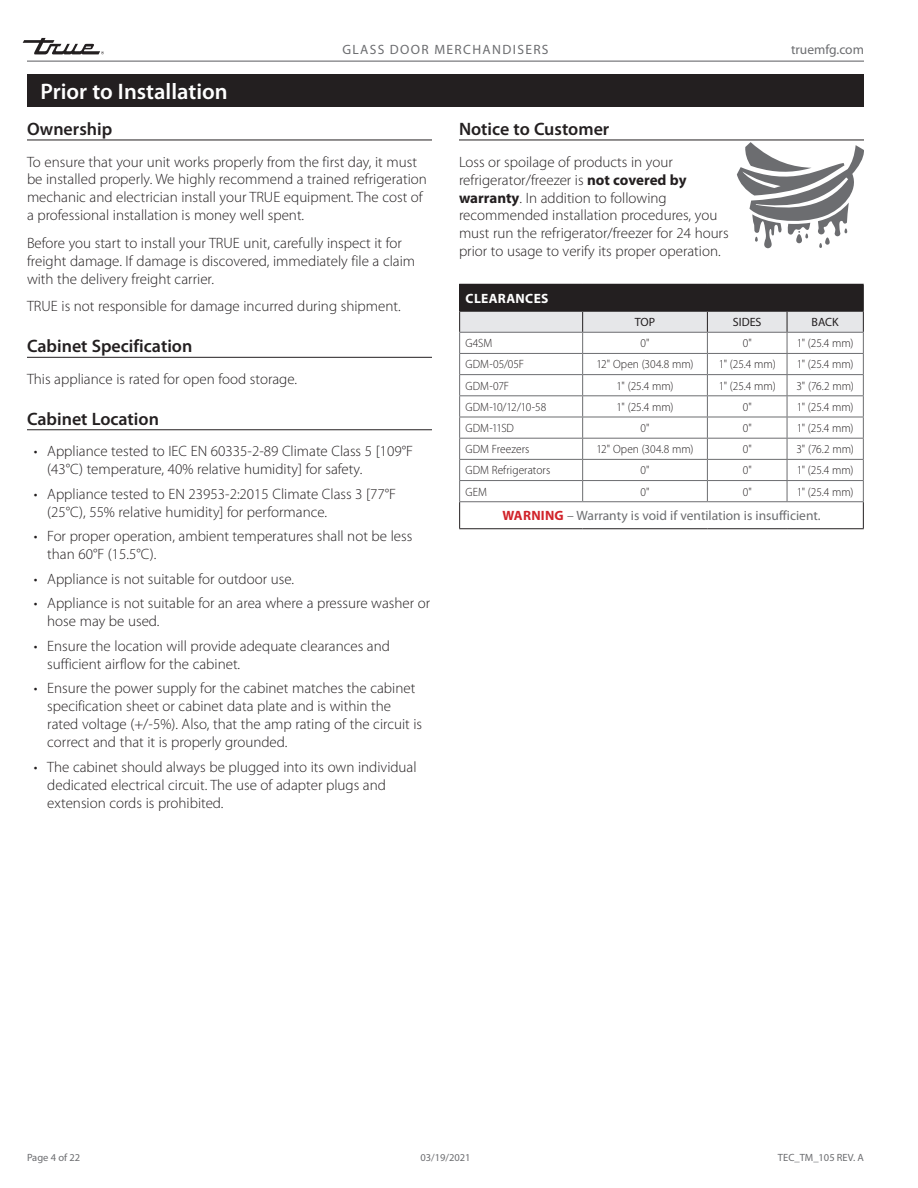
<style>
.page{position:relative;width:918px;height:1188px;background:#fff}
.page>*{position:absolute;margin:0;border:0;box-sizing:border-box;transform-origin:0 0}
.Section_Title_Black{font:600 22.5px "Myriad Pro";color:#fff}
.Subhead_underscore_H{font:600 18px "Myriad Pro";color:#231f20}
.Body_Text_light_Norm{font:300 15px/18px "Myriad Pro";color:#231f20}
.Note_no_indent{font:13.5px "Myriad Pro";color:#6c6d70}
.Note_no_indent-2{font:13.5px "Myriad Pro";letter-spacing:.1em;color:#6c6d70}
.Body_Text_light_Norm-2{font:700 13.5px "Myriad Pro";letter-spacing:.025em;color:#fff}
.Caption_FIG_Regular{font:300 12px "Myriad Pro";letter-spacing:.005em;color:#231f20;scale:.95 1}
.Caption_FIG_Regular-2{font:300 12px "Myriad Pro";letter-spacing:-.025em;color:#231f20;scale:.95 1}
.t1{font:12px "Myriad Pro";color:#231f20}
.t2{font:10.5px "Myriad Pro";color:#6c6d70}
.s1{font-weight:700}
.s2{font-weight:700;color:#d1232a}
</style>
<div class="page">
<hr style="left:27px;top:61px;width:837px;height:1px;background:#6c6d70">
<svg style="left:23px;top:38px;width:81px;height:16px"></svg>
<div style="left:27px;top:74px;width:837px;height:33px;background:#231f20"></div>
<hr style="left:27px;top:140px;width:405px;height:1px;background:#231f20">
<hr style="left:27px;top:357px;width:405px;height:1px;background:#231f20">
<hr style="left:27px;top:429px;width:405px;height:1px;background:#231f20">
<hr style="left:459px;top:284px;width:124px;height:1px;background:#231f20">
<hr style="left:583px;top:284px;width:124px;height:1px;background:#231f20">
<hr style="left:707px;top:284px;width:80px;height:1px;background:#231f20">
<hr style="left:787px;top:284px;width:77px;height:1px;background:#231f20">
<hr style="left:459px;top:528px;width:124px;height:1px;background:#231f20">
<hr style="left:583px;top:528px;width:124px;height:1px;background:#231f20">
<hr style="left:707px;top:528px;width:80px;height:1px;background:#231f20">
<hr style="left:787px;top:528px;width:77px;height:1px;background:#231f20">
<svg style="left:459px;top:285px;width:405px;height:243px"></svg>
<hr style="left:459px;top:501px;width:124px;height:1px;background:#6c6d70">
<hr style="left:583px;top:501px;width:124px;height:1px;background:#6c6d70">
<hr style="left:707px;top:501px;width:80px;height:1px;background:#6c6d70">
<hr style="left:787px;top:501px;width:77px;height:1px;background:#6c6d70">
<hr style="left:459px;top:140px;width:405px;height:1px;background:#231f20">
<svg style="left:737px;top:142px;width:127px;height:106px"></svg>
<p class="Note_no_indent-2" style="left:342px;top:42px;width:208px">GLASS DOOR MERCHANDISERS</p>
<p class="Note_no_indent" style="left:791px;top:42px;width:74px">truemfg.com</p>
<p class="Section_Title_Black" style="left:40px;top:79px;width:189px">Prior to Installation</p>
<p class="Subhead_underscore_H" style="left:27px;top:119px;width:87px">Ownership</p>
<p class="Body_Text_light_Norm" style="left:27px;top:153px;width:401px">To ensure that your unit works properly from the first day, it must be installed properly. We highly recommend a trained refrigeration mechanic and electrician install your TRUE equipment. The cost of a professional installation is money well spent.</p>
<p class="Body_Text_light_Norm" style="left:27px;top:234px;width:390px">Before you start to install your TRUE unit, carefully inspect it for freight damage. If damage is discovered, immediately file a claim with the delivery freight carrier.</p>
<p class="Body_Text_light_Norm" style="left:27px;top:298px;width:375px">TRUE is not responsible for damage incurred during shipment.</p>
<p class="Subhead_underscore_H" style="left:27px;top:336px;width:167px">Cabinet Specification</p>
<p class="Body_Text_light_Norm" style="left:27px;top:370px;width:272px">This appliance is rated for open food storage.</p>
<p class="Subhead_underscore_H" style="left:27px;top:409px;width:134px">Cabinet Location</p>
<p class="Body_Text_light_Norm" style="left:47px;top:443px;width:367px;text-indent:-14px">• Appliance tested to IEC EN 60335-2-89 Climate Class 5 [109°F (43°C) temperature, 40% relative humidity] for safety.</p>
<p class="Body_Text_light_Norm" style="left:47px;top:485px;width:350px;text-indent:-14px">• Appliance tested to EN 23953-2:2015 Climate Class 3 [77°F (25°C), 55% relative humidity] for performance.</p>
<p class="Body_Text_light_Norm" style="left:47px;top:528px;width:367px;text-indent:-14px">• For proper operation, ambient temperatures shall not be less than 60°F (15.5°C).</p>
<p class="Body_Text_light_Norm" style="left:34px;top:570px;width:262px">• Appliance is not suitable for outdoor use.</p>
<p class="Body_Text_light_Norm" style="left:47px;top:594px;width:384px;text-indent:-14px">• Appliance is not suitable for an area where a pressure washer or hose may be used.</p>
<p class="Body_Text_light_Norm" style="left:47px;top:637px;width:344px;text-indent:-14px">• Ensure the location will provide adequate clearances and sufficient airflow for the cabinet.</p>
<p class="Body_Text_light_Norm" style="left:47px;top:679px;width:376px;text-indent:-14px">• Ensure the power supply for the cabinet matches the cabinet specification sheet or cabinet data plate and is within the rated voltage (+/-5%). Also, that the amp rating of the circuit is correct and that it is properly grounded.</p>
<p class="Body_Text_light_Norm" style="left:47px;top:758px;width:371px;text-indent:-14px">• The cabinet should always be plugged into its own individual dedicated electrical circuit. The use of adapter plugs and extension cords is prohibited.</p>
<p class="Subhead_underscore_H" style="left:459px;top:119px;width:152px">Notice to Customer</p>
<p class="Body_Text_light_Norm" style="left:459px;top:153px;width:271px">Loss or spoilage of products in your refrigerator/freezer is <span class="s1">not covered by warranty</span>. In addition to following recommended installation procedures, you must run the refrigerator/freezer for 24 hours prior to usage to verify its proper operation.</p>
<p class="Body_Text_light_Norm-2" style="left:466px;top:291px;width:84px">CLEARANCES</p>
<p class="t1" style="left:635px;top:315px;width:22px">TOP</p>
<p class="t1" style="left:733px;top:315px;width:30px">SIDES</p>
<p class="t1" style="left:812px;top:315px;width:29px">BACK</p>
<p class="Caption_FIG_Regular" style="left:466px;top:337px;width:30px">G4SM</p>
<p class="Caption_FIG_Regular" style="left:640px;top:337px;width:11px">0"</p>
<p class="Caption_FIG_Regular" style="left:743px;top:337px;width:11px">0"</p>
<p class="Caption_FIG_Regular" style="left:797px;top:337px;width:61px">1" (25.4 mm)</p>
<p class="Caption_FIG_Regular" style="left:466px;top:358px;width:63px">GDM-05/05F</p>
<p class="Caption_FIG_Regular" style="left:596px;top:358px;width:104px">12" Open (304.8 mm)</p>
<p class="Caption_FIG_Regular" style="left:719px;top:358px;width:61px">1" (25.4 mm)</p>
<p class="Caption_FIG_Regular" style="left:797px;top:358px;width:61px">1" (25.4 mm)</p>
<p class="Caption_FIG_Regular" style="left:466px;top:379px;width:47px">GDM-07F</p>
<p class="Caption_FIG_Regular" style="left:617px;top:379px;width:61px">1" (25.4 mm)</p>
<p class="Caption_FIG_Regular" style="left:719px;top:379px;width:61px">1" (25.4 mm)</p>
<p class="Caption_FIG_Regular" style="left:796px;top:379px;width:62px">3" (76.2 mm)</p>
<p class="Caption_FIG_Regular-2" style="left:466px;top:400px;width:86px">GDM-10/12/10-58</p>
<p class="Caption_FIG_Regular" style="left:617px;top:400px;width:61px">1" (25.4 mm)</p>
<p class="Caption_FIG_Regular" style="left:743px;top:400px;width:11px">0"</p>
<p class="Caption_FIG_Regular" style="left:797px;top:400px;width:61px">1" (25.4 mm)</p>
<p class="Caption_FIG_Regular" style="left:466px;top:421px;width:52px">GDM-11SD</p>
<p class="Caption_FIG_Regular" style="left:640px;top:421px;width:11px">0"</p>
<p class="Caption_FIG_Regular" style="left:743px;top:421px;width:11px">0"</p>
<p class="Caption_FIG_Regular" style="left:797px;top:421px;width:61px">1" (25.4 mm)</p>
<p class="Caption_FIG_Regular" style="left:466px;top:443px;width:69px">GDM Freezers</p>
<p class="Caption_FIG_Regular" style="left:596px;top:443px;width:104px">12" Open (304.8 mm)</p>
<p class="Caption_FIG_Regular" style="left:743px;top:443px;width:11px">0"</p>
<p class="Caption_FIG_Regular" style="left:796px;top:443px;width:62px">3" (76.2 mm)</p>
<p class="Caption_FIG_Regular" style="left:466px;top:464px;width:91px">GDM Refrigerators</p>
<p class="Caption_FIG_Regular" style="left:640px;top:464px;width:11px">0"</p>
<p class="Caption_FIG_Regular" style="left:743px;top:464px;width:11px">0"</p>
<p class="Caption_FIG_Regular" style="left:797px;top:464px;width:61px">1" (25.4 mm)</p>
<p class="Caption_FIG_Regular" style="left:466px;top:485px;width:24px">GEM</p>
<p class="Caption_FIG_Regular" style="left:640px;top:485px;width:11px">0"</p>
<p class="Caption_FIG_Regular" style="left:743px;top:485px;width:11px">0"</p>
<p class="Caption_FIG_Regular" style="left:797px;top:485px;width:61px">1" (25.4 mm)</p>
<p class="Note_no_indent" style="left:502px;top:507px;width:320px"><span class="s2">WARNING</span> – Warranty is void if ventilation is insufficient.</p>
<p class="t2" style="left:27px;top:1151px;width:55px">Page 4 of 22</p>
<p class="t2" style="left:420px;top:1151px;width:52px">03/19/2021</p>
<p class="t2" style="left:778px;top:1151px;width:88px">TEC_TM_105 REV. A</p>
</div>
